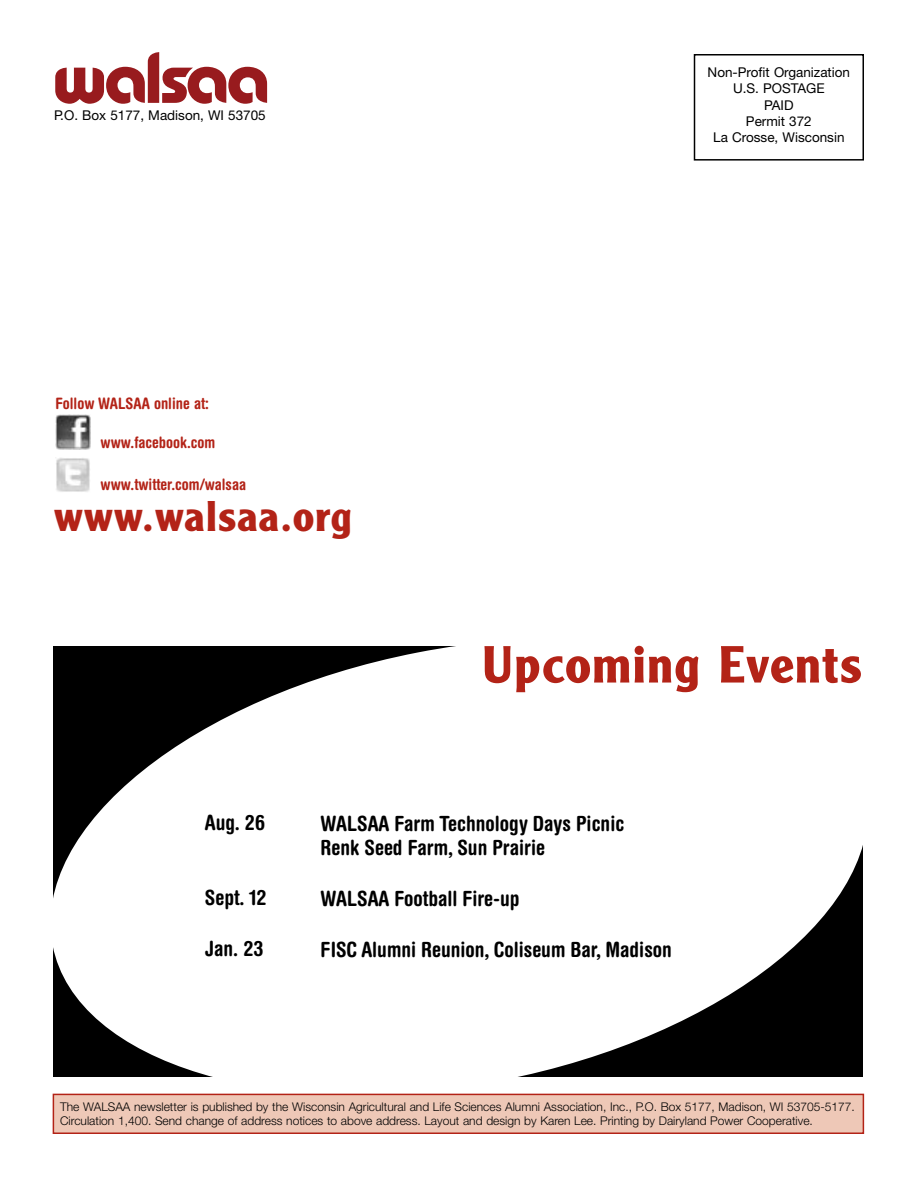
<style>
.page{position:relative;width:918px;height:1188px;background:#fff}
.page>*{position:absolute;margin:0;border:0;box-sizing:border-box;transform-origin:0 0}
.t1{font:700 51px "Clearface Gothic LT Std";letter-spacing:.03em;color:#b32317}
.t2{font:700 42px "Clearface Gothic LT Std";letter-spacing:.03em;color:#b32317}
.t3{font:700 condensed 21px/24px "Helvetica Rounded LT Std";color:#000}
.t4{font:700 condensed 15.75px "Helvetica Rounded LT Std";color:#b32317}
.t5{font:13.5px/16.2px "Helvetica Neue LT Std";color:#000;text-align:center}
.t6{font:300 12px/14.4px "Helvetica Neue LT Std";color:#000}
</style>
<div class="page">
<svg style="left:55px;top:52px;width:212px;height:52px"></svg>
<div style="left:694px;top:54px;width:170px;height:107px;border:2px solid #000"></div>
<svg style="left:52px;top:646px;width:813px;height:478px"></svg>
<div style="left:544px;top:630px;width:348px;height:165px;background:#fff"></div>
<div style="left:53px;top:1094px;width:810px;height:39px;background:#eec8b7"></div>
<div style="left:53px;top:1094px;width:811px;height:40px;border:2px solid #b32317"></div>
<img style="left:55px;top:414px;width:35px;height:35px">
<img style="left:56px;top:458px;width:34px;height:34px">
<p class="t5" style="left:54px;top:107px;width:213px">P.O. Box 5177, Madison, WI 53705</p>
<h3 class="t4" style="left:56px;top:394px;width:155px">Follow WALSAA online at:</h3>
<h3 class="t4" style="left:101px;top:432px;width:116px">www.facebook.com</h3>
<h3 class="t4" style="left:101px;top:475px;width:147px">www.twitter.com/walsaa</h3>
<h2 class="t2" style="left:54px;top:492px;width:299px">www.walsaa.org</h2>
<p class="t5" style="left:708px;top:64px;width:144px">Non-Profit Organization<br>U.S. POSTAGE<br>PAID<br>Permit 372<br>La Crosse, Wisconsin</p>
<h1 class="t1" style="left:482px;top:635px;width:381px">Upcoming Events</h1>
<h3 class="t3" style="left:205px;top:810px;width:62px">Aug. 26</h3>
<h3 class="t3" style="left:205px;top:885px;width:63px">Sept. 12</h3>
<h3 class="t3" style="left:205px;top:936px;width:60px">Jan. 23</h3>
<h3 class="t3" style="left:321px;top:811px;width:305px">WALSAA Farm Technology Days Picnic<br>Renk Seed Farm, Sun Prairie</h3>
<h3 class="t3" style="left:321px;top:886px;width:200px">WALSAA Football Fire-up</h3>
<h3 class="t3" style="left:321px;top:937px;width:353px">FISC Alumni Reunion, Coliseum Bar, Madison</h3>
<p class="t6" style="left:60px;top:1099px;width:796px">The WALSAA newsletter is published by the Wisconsin Agricultural and Life Sciences Alumni Association, Inc., P.O. Box 5177, Madison, WI 53705-5177.<br>Circulation 1,400. Send change of address notices to above address. Layout and design by Karen Lee. Printing by Dairyland Power Cooperative.</p>
</div>
